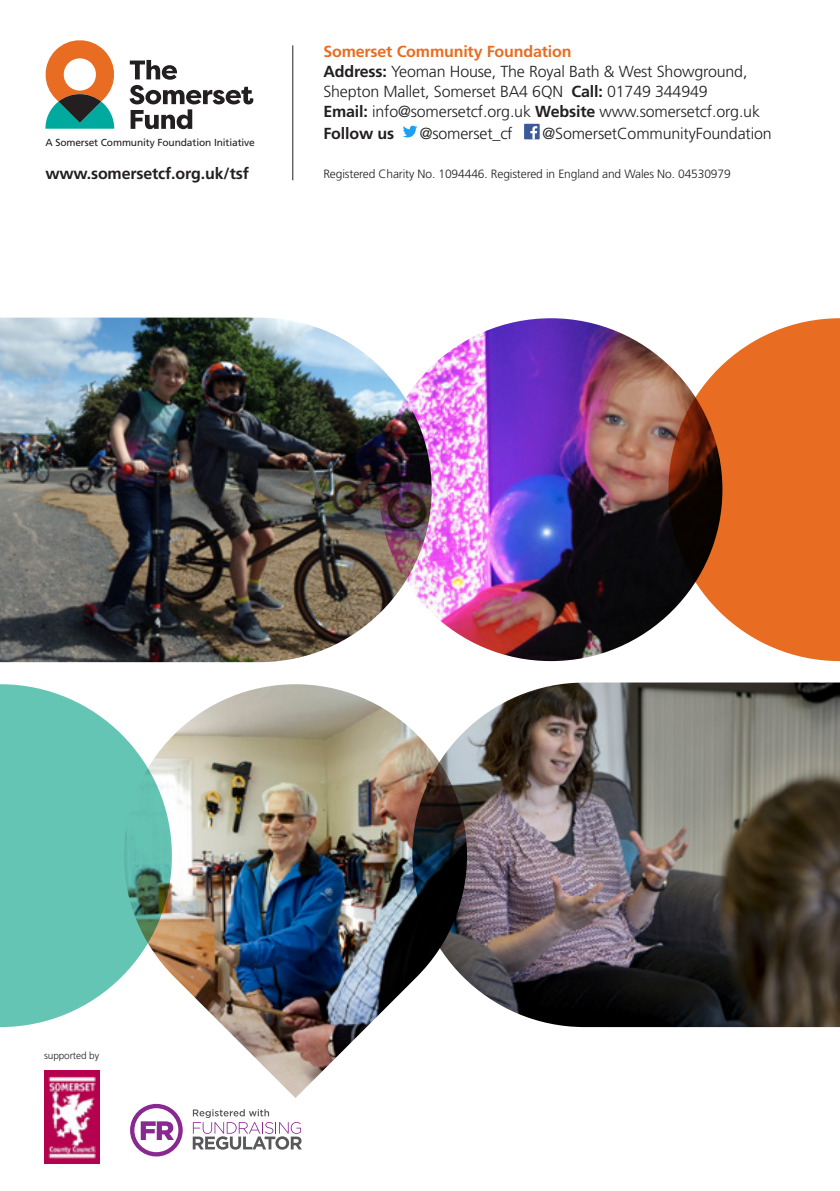
<style>
.page{position:relative;width:840px;height:1191px;background:#fff}
.page>*{position:absolute;margin:0;border:0;box-sizing:border-box;transform-origin:0 0}
.Bold_75_Text{font:300 16px/20px "Frutiger";letter-spacing:-.01em;color:#231f20}
.Bold_75_Text-2{font:700 16px "Frutiger";letter-spacing:-.01em;color:#231f20}
.Bold_75_Text-3{font:300 12px "Frutiger";letter-spacing:-.01em;color:#231f20}
.t1{font:10.2px "Frutiger";letter-spacing:-.01em;color:#231f20}
.Bold_75_Text-4{font:300 10px "Frutiger";letter-spacing:-.01em;color:#231f20}
.s1{font-weight:700;color:#e86c22}
.s2{font-weight:700}
</style>
<div class="page">
<svg style="left:130px;top:1103px;width:53px;height:53px"></svg>
<svg style="left:193px;top:1109px;width:109px;height:40px"></svg>
<svg style="left:403px;top:126px;width:14px;height:11px"></svg>
<div style="left:524px;top:124px;width:15px;height:15px;background:#3c5a99"></div>
<svg style="left:530px;top:126px;width:7px;height:13px"></svg>
<hr style="left:292px;top:45px;width:1px;height:135px;background:#231f20">
<svg style="left:45px;top:40px;width:70px;height:89px"></svg>
<svg style="left:129px;top:60px;width:124px;height:69px"></svg>
<img style="left:0;top:317px;width:406px;height:345px">
<img style="left:379px;top:318px;width:343px;height:343px;border-radius:171px">
<svg style="left:0;top:684px;width:122px;height:343px;background:#72cabb"></svg>
<img style="left:469px;top:682px;width:370px;height:345px">
<svg style="left:668px;top:318px;width:171px;height:343px;fill:#e86c22"></svg>
<img style="left:122px;top:684px;width:347px;height:414px">
<img style="left:45px;top:1070px;width:54px;height:93px">
<p class="t1" style="left:45px;top:136px;width:211px">A Somerset Community Foundation Initiative</p>
<p class="Bold_75_Text-2" style="left:45px;top:164px;width:205px">www.somersetcf.org.uk/tsf</p>
<p class="Bold_75_Text" style="left:323px;top:42px;width:438px"><span class="s1">Somerset Community Foundation<br></span><span class="s2">Address:</span> Yeoman House, The Royal Bath &amp; West Showground, Shepton Mallet, Somerset BA4 6QN <span class="s2">Call:</span> 01749 344949<br><span class="s2">Email:</span> info@somersetcf.org.uk <span class="s2">Website</span> www.somersetcf.org.uk</p>
<p class="Bold_75_Text-2" style="left:323px;top:124px;width:72px">Follow us</p>
<p class="Bold_75_Text" style="left:419px;top:124px;width:94px">@somerset_cf</p>
<p class="Bold_75_Text" style="left:542px;top:124px;width:230px">@SomersetCommunityFoundation</p>
<p class="Bold_75_Text-3" style="left:323px;top:167px;width:408px">Registered Charity No. 1094446. Registered in England and Wales No. 04530979</p>
<p class="Bold_75_Text-4" style="left:44px;top:1049px;width:57px">supported by</p>
</div>
